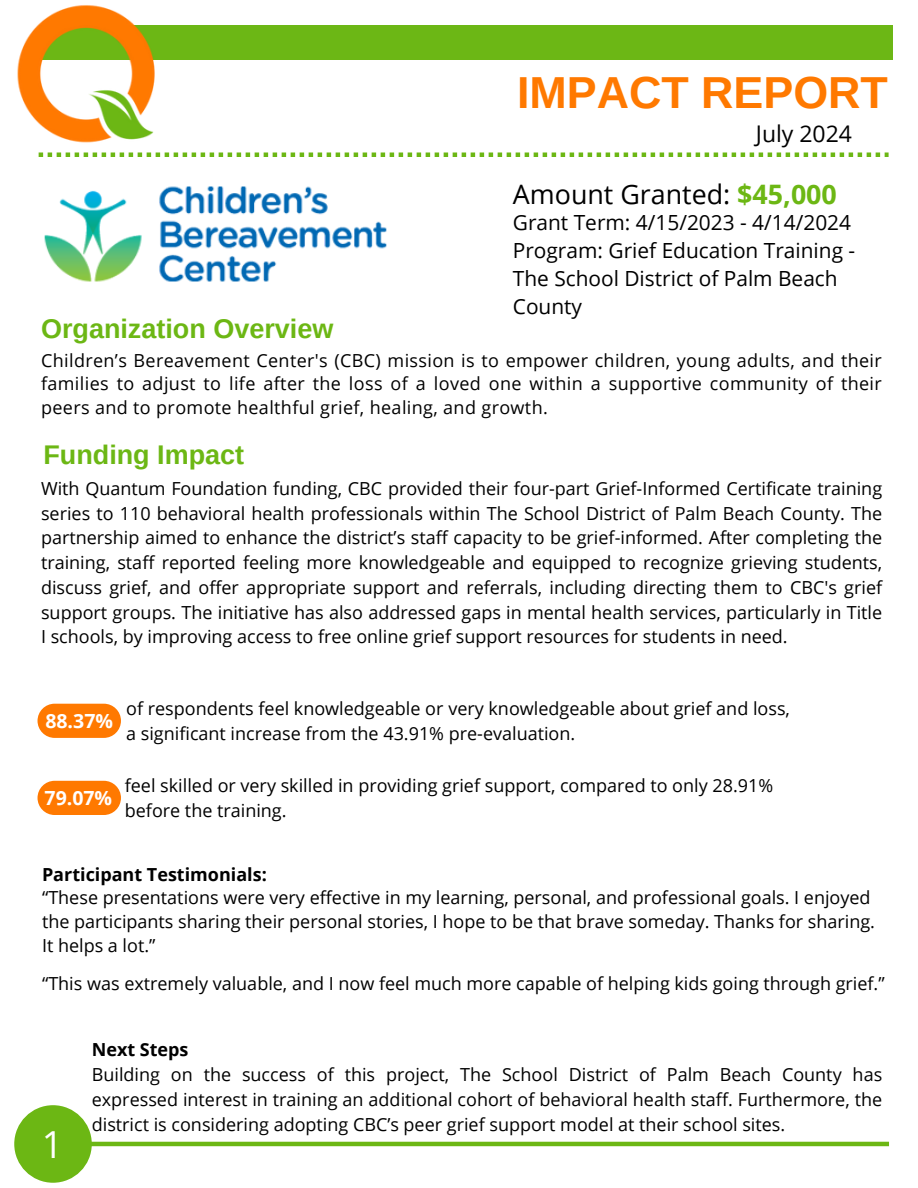
<style>
.page{position:relative;width:918px;height:1188px;background:#fff}
.page>*{position:absolute;margin:0;border:0;box-sizing:border-box;transform-origin:0 0}
.t1{font:700 44.85px "Arimo";color:#ff7900}
.t2{font:37.2px "Open Sans";color:#fff}
.t3{font:700 27px "Arimo";color:#6cb714}
.t4{font:26.85px "Open Sans";color:#000}
.t5{font:22.95px "Open Sans";color:#000}
.t6{font:20.85px/28.2px "Open Sans";color:#000}
.t7{font:700 19.5px "Open Sans";color:#fff}
.t8{font:18px/24.8px "Open Sans";color:#000;text-align:justify}
.t9{font:700 18px "Open Sans";color:#000}
.s1{font-weight:700;color:#6cb714}
</style>
<div class="page">
<div style="left:39px;top:26px;width:853px;height:34px;background:#6cb715"></div>
<img style="left:17px;top:5px;width:152px;height:138px">
<svg style="left:39px;top:152px;width:850px;height:5px"></svg>
<hr style="left:30px;top:1142px;width:859px;height:4px;background:#6cb714">
<div style="left:14px;top:1105px;width:78px;height:78px;background:#6cb714;border-radius:50%"></div>
<img style="left:44px;top:186px;width:343px;height:96px">
<div style="left:38px;top:704px;width:83px;height:33px;background:#ff7900;border-radius:17px"></div>
<div style="left:38px;top:781px;width:83px;height:34px;background:#ff7900;border-radius:17px"></div>
<p class="t1" style="left:517px;top:68px;width:372px">IMPACT REPORT</p>
<h4 class="t5" style="left:756px;top:118px;width:98px">July 2024</h4>
<p class="t4" style="left:513px;top:175px;width:326px">Amount Granted: <span class="s1">$45,000</span></p>
<h5 class="t6" style="left:513px;top:208px;width:344px">Grant Term: 4/15/2023 - 4/14/2024<br>Program: Grief Education Training -<br>The School District of Palm Beach<br>County</h5>
<p class="t3" style="left:41px;top:313px;width:294px">Organization Overview</p>
<h2 class="t8" style="left:41px;top:348px;width:842px;line-height:23.7px">Children’s Bereavement Center's (CBC) mission is to empower children, young adults, and their families to adjust to life after the loss of a loved one within a supportive community of their peers and to promote healthful grief, healing, and growth.</h2>
<h3 class="t3" style="left:43px;top:439px;width:202px">Funding Impact</h3>
<p class="t8" style="left:41px;top:476px;width:843px">With Quantum Foundation funding, CBC provided their four-part Grief-Informed Certificate training series to 110 behavioral health professionals within The School District of Palm Beach County. The partnership aimed to enhance the district’s staff capacity to be grief-informed. After completing the training, staff reported feeling more knowledgeable and equipped to recognize grieving students, discuss grief, and offer appropriate support and referrals, including directing them to CBC's grief support groups. The initiative has also addressed gaps in mental health services, particularly in Title I schools, by improving access to free online grief support resources for students in need.</p>
<p class="t7" style="left:45px;top:707px;width:69px">88.37%</p>
<p class="t8" style="left:126px;top:696px;width:665px">of respondents feel knowledgeable or very knowledgeable about grief and loss,</p>
<h2 class="t8" style="left:126px;top:721px;width:451px">a significant increase from the 43.91% pre-evaluation.</h2>
<p class="t7" style="left:45px;top:784px;width:69px">79.07%</p>
<p class="t8" style="left:125px;top:773px;width:650px">feel skilled or very skilled in providing grief support, compared to only 28.91%</p>
<p class="t8" style="left:125px;top:798px;width:163px">before the training.</p>
<h5 class="t9" style="left:42px;top:861px;width:226px">Participant Testimonials:</h5>
<p class="t8" style="left:42px;top:885px;width:835px;line-height:23.7px">“These presentations were very effective in my learning, personal, and professional goals. I enjoyed the participants sharing their personal stories, I hope to be that brave someday. Thanks for sharing.</p>
<p class="t8" style="left:42px;top:932px;width:115px">It helps a lot.”</p>
<p class="t8" style="left:42px;top:970px;width:844px">“This was extremely valuable, and I now feel much more capable of helping kids going through grief.”</p>
<h1 class="t2" style="left:42px;top:1118px;width:23px">1</h1>
<p class="t9" style="left:92px;top:1037px;width:98px">Next Steps</p>
<p class="t8" style="left:92px;top:1062px;width:792px">Building on the success of this project, The School District of Palm Beach County has expressed interest in training an additional cohort of behavioral health staff. Furthermore, the district is considering adopting CBC’s peer grief support model at their school sites.</p>
</div>
